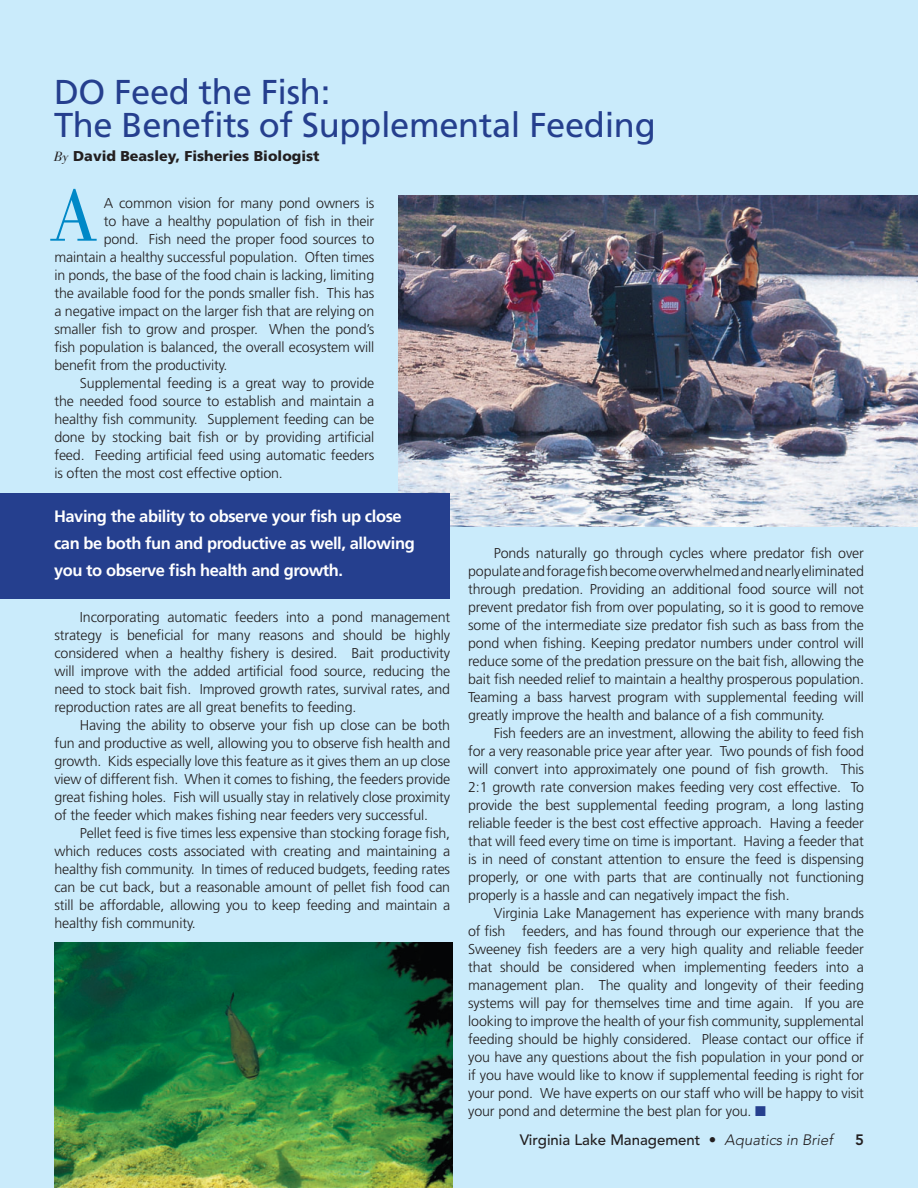
<style>
.page{position:relative;width:918px;height:1188px;background:#caebfb}
.page>*{position:absolute;margin:0;border:0;box-sizing:border-box;transform-origin:0 0}
.t1{font:76.95px "Capelli";color:#0088c7}
.t2{font:34.5px/33px "Frutiger";letter-spacing:-.01em;color:#253f8e}
.t3{font:700 16.5px/27px "Frutiger";letter-spacing:-.025em;color:#fff}
.t4{font:500 15px "Avenir";color:#231f20}
.t5{font:800 15px "Avenir";color:#231f20}
.t6{font:300 14.25px/18px "Frutiger";letter-spacing:-.01em;color:#231f20;text-align:justify}
.t7{font:900 14.25px "Frutiger";color:#231f20}
.s1{font-family:"Capelli";font-weight:400;font-style:italic}
.s2{color:#253f8e}
.s3{font-weight:300;font-style:italic}
</style>
<div class="page">
<img style="left:399px;top:195px;width:519px;height:332px">
<div style="left:0;top:494px;width:450px;height:105px;background:#253f8e"></div>
<img style="left:54px;top:943px;width:398px;height:245px">
<h2 class="t2" style="left:54px;top:78px;width:603px">DO Feed the Fish:<br>The Benefits of Supplemental Feeding</h2>
<p class="t7" style="left:54px;top:150px;width:267px"><span class="s1">By</span> David Beasley, Fisheries Biologist</p>
<h1 class="t1" style="left:50px;top:183px;width:49px">A</h1>
<p class="t6" style="left:104px;top:195px;width:272px">A common vision for many pond owners is</p>
<p class="t6" style="left:104px;top:213px;width:272px">to have a healthy population of fish in their</p>
<p class="t6" style="left:104px;top:231px;width:272px">pond. Fish need the proper food sources to</p>
<p class="t6" style="left:54px;top:249px;width:321px">maintain a healthy successful population. Often times</p>
<p class="t6" style="left:54px;top:267px;width:321px">in ponds, the base of the food chain is lacking, limiting</p>
<p class="t6" style="left:54px;top:285px;width:321px">the available food for the ponds smaller fish. This has</p>
<p class="t6" style="left:54px;top:303px;width:321px">a negative impact on the larger fish that are relying on</p>
<p class="t6" style="left:54px;top:321px;width:321px">smaller fish to grow and prosper. When the pond’s</p>
<p class="t6" style="left:54px;top:339px;width:321px">fish population is balanced, the overall ecosystem will</p>
<p class="t6" style="left:54px;top:357px;width:175px">benefit from the productivity.</p>
<p class="t6" style="left:80px;top:375px;width:296px">Supplemental feeding is a great way to provide</p>
<p class="t6" style="left:54px;top:393px;width:321px">the needed food source to establish and maintain a</p>
<p class="t6" style="left:54px;top:411px;width:321px">healthy fish community. Supplement feeding can be</p>
<p class="t6" style="left:54px;top:429px;width:321px">done by stocking bait fish or by providing artificial</p>
<p class="t6" style="left:54px;top:447px;width:321px">feed. Feeding artificial feed using automatic feeders</p>
<p class="t6" style="left:54px;top:465px;width:230px">is often the most cost effective option.</p>
<p class="t3" style="left:54px;top:504px;width:362px">Having the ability to observe your fish up close can be both fun and productive as well, allowing you to observe fish health and growth.</p>
<p class="t6" style="left:54px;top:609px;width:397px;text-indent:26px">Incorporating automatic feeders into a pond management strategy is beneficial for many reasons and should be highly considered when a healthy fishery is desired. Bait productivity will improve with the added artificial food source, reducing the need to stock bait fish. Improved growth rates, survival rates, and reproduction rates are all great benefits to feeding.</p>
<p class="t6" style="left:54px;top:717px;width:397px;text-indent:26px">Having the ability to observe your fish up close can be both fun and productive as well, allowing you to observe fish health and growth. Kids especially love this feature as it gives them an up close view of different fish. When it comes to fishing, the feeders provide great fishing holes. Fish will usually stay in relatively close proximity of the feeder which makes fishing near feeders very successful.</p>
<p class="t6" style="left:54px;top:825px;width:397px;text-indent:26px">Pellet feed is five times less expensive than stocking forage fish, which reduces costs associated with creating and maintaining a healthy fish community. In times of reduced budgets, feeding rates can be cut back, but a reasonable amount of pellet fish food can still be affordable, allowing you to keep feeding and maintain a healthy fish community.</p>
<p class="t6" style="left:468px;top:545px;width:397px;text-indent:26px">Ponds naturally go through cycles where predator fish over populate and forage fish become overwhelmed and nearly eliminated through predation. Providing an additional food source will not prevent predator fish from over populating, so it is good to remove some of the intermediate size predator fish such as bass from the pond when fishing. Keeping predator numbers under control will reduce some of the predation pressure on the bait fish, allowing the bait fish needed relief to maintain a healthy prosperous population.<br>Teaming a bass harvest program with supplemental feeding will greatly improve the health and balance of a fish community.</p>
<p class="t6" style="left:468px;top:725px;width:397px;text-indent:26px">Fish feeders are an investment, allowing the ability to feed fish for a very reasonable price year after year. Two pounds of fish food will convert into approximately one pound of fish growth. This 2:1 growth rate conversion makes feeding very cost effective. To provide the best supplemental feeding program, a long lasting reliable feeder is the best cost effective approach. Having a feeder that will feed every time on time is important. Having a feeder that is in need of constant attention to ensure the feed is dispensing properly, or one with parts that are continually not functioning properly is a hassle and can negatively impact the fish.</p>
<p class="t6" style="left:468px;top:905px;width:397px;text-indent:26px">Virginia Lake Management has experience with many brands of fish feeders, and has found through our experience that the Sweeney fish feeders are a very high quality and reliable feeder that should be considered when implementing feeders into a management plan. The quality and longevity of their feeding systems will pay for themselves time and time again. If you are looking to improve the health of your fish community, supplemental feeding should be highly considered. Please contact our office if you have any questions about the fish population in your pond or if you have would like to know if supplemental feeding is right for your pond. We have experts on our staff who will be happy to visit your pond and determine the best plan for you. <span class="s2">■</span></p>
<p class="t4" style="left:520px;top:1134px;width:315px">Virginia Lake Management • <span class="s3">Aquatics in Brief</span></p>
<p class="t5" style="left:855px;top:1134px;width:10px">5</p>
</div>
